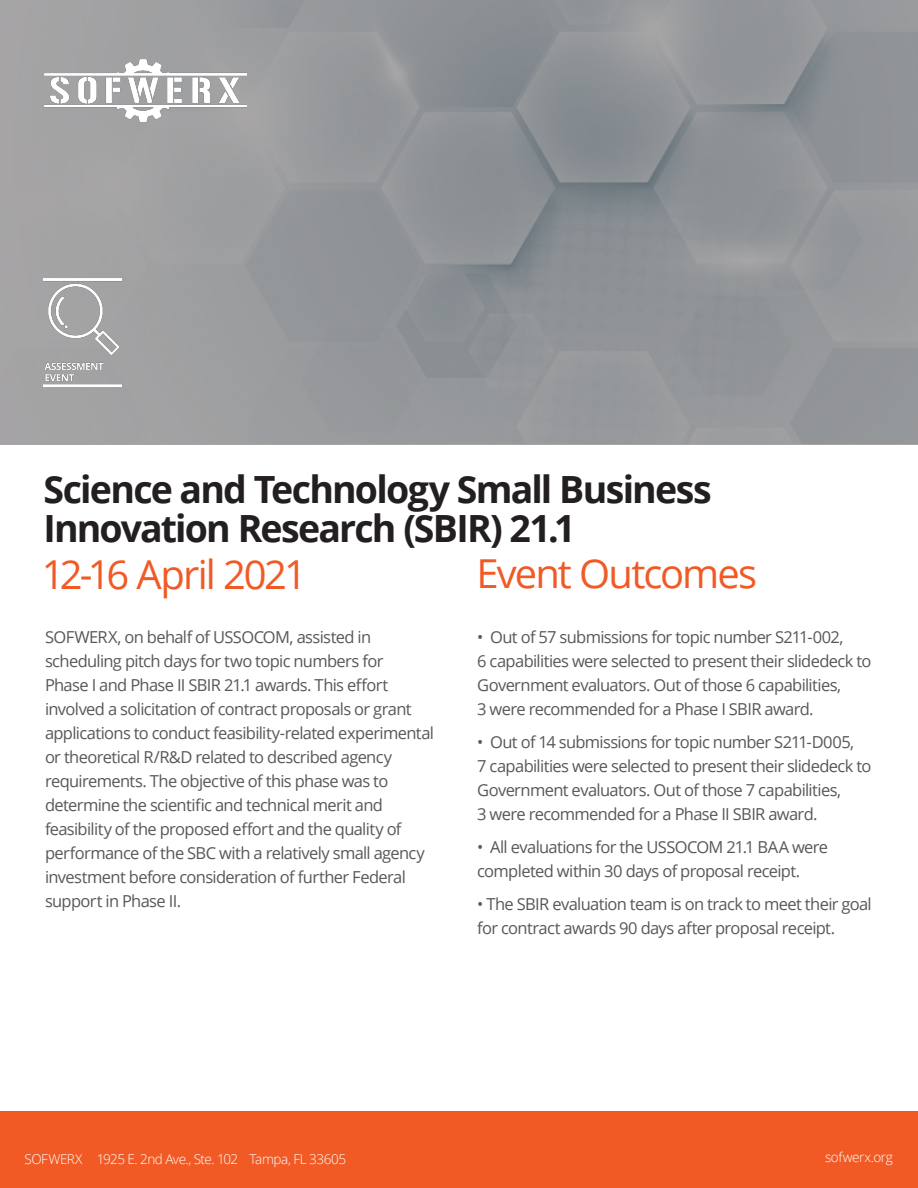
<style>
.page{position:relative;width:918px;height:1188px;background:#fff}
.page>*{position:absolute;margin:0;border:0;box-sizing:border-box;transform-origin:0 0}
.t1{font:39.9px "Open Sans";letter-spacing:-.05em;color:#f15a25}
.t2{font:700 37.5px/39px "Open Sans";letter-spacing:-.045em;color:#231f20}
.t3{font:16.5px/24px "Open Sans";letter-spacing:-.04em;color:#57585a}
.t4{font:300 13.5px "Open Sans";letter-spacing:-.03em;color:#fff}
</style>
<div class="page">
<svg style="left:0;top:0;width:918px;height:445px;background:#95979a"></svg>
<div style="left:0;top:1112px;width:918px;height:76px;background:#f15a25"></div>
<img style="left:45px;top:59px;width:201px;height:63px">
<img style="left:43px;top:279px;width:79px;height:108px">
<p class="t2" style="left:44px;top:469px;width:670px">Science and Technology Small Business<br>Innovation Research (SBIR) 21.1</p>
<p class="t1" style="left:42px;top:547px;width:267px">12-16 April 2021</p>
<p class="t1" style="left:477px;top:546px;width:282px">Event Outcomes</p>
<p class="t3" style="left:45px;top:624px;width:391px">SOFWERX, on behalf of USSOCOM, assisted in scheduling pitch days for two topic numbers for<br>Phase I and Phase II SBIR 21.1 awards. This effort involved a solicitation of contract proposals or grant applications to conduct feasibility-related experimental or theoretical R/R&amp;D related to described agency requirements. The objective of this phase was to determine the scientific and technical merit and feasibility of the proposed effort and the quality of performance of the SBC with a relatively small agency investment before consideration of further Federal support in Phase II.</p>
<p class="t3" style="left:477px;top:624px;width:396px">• Out of 57 submissions for topic number S211-002,<br>6 capabilities were selected to present their slidedeck to Government evaluators. Out of those 6 capabilities,<br>3 were recommended for a Phase I SBIR award.</p>
<p class="t3" style="left:477px;top:729px;width:396px">• Out of 14 submissions for topic number S211-D005,<br>7 capabilities were selected to present their slidedeck to Government evaluators. Out of those 7 capabilities,<br>3 were recommended for a Phase II SBIR award.</p>
<p class="t3" style="left:477px;top:834px;width:352px">• All evaluations for the USSOCOM 21.1 BAA were completed within 30 days of proposal receipt.</p>
<p class="t3" style="left:477px;top:891px;width:396px">• The SBIR evaluation team is on track to meet their goal for contract awards 90 days after proposal receipt.</p>
<p class="t4" style="left:24px;top:1150px;width:323px">SOFWERX 1925 E. 2nd Ave., Ste. 102 Tampa, FL 33605</p>
<p class="t4" style="left:825px;top:1148px;width:69px">sofwerx.org</p>
</div>
